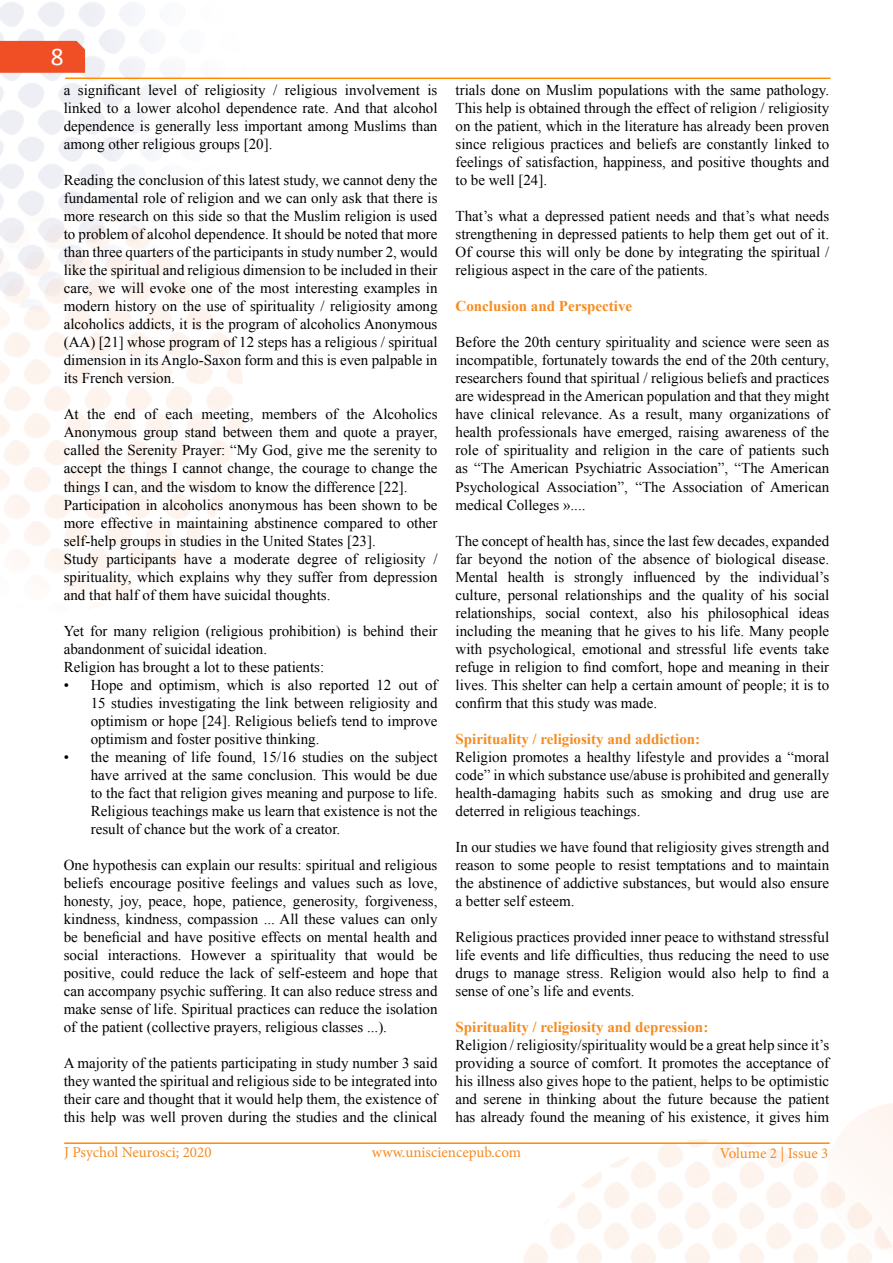
<style>
.page{position:relative;width:893px;height:1263px;background:#fff}
.page>*{position:absolute;margin:0;border:0;box-sizing:border-box;transform-origin:0 0}
.t1{font:25.5px "Calibri";color:#fff}
.t2{font:15px/18px "Times New Roman";color:#000;text-align:justify}
.t3{font:700 15px "Times New Roman";color:#f68b1f}
.t4{font:15px "Minion Pro";color:#f68b20}
</style>
<div class="page">
<svg style="left:841px;top:1103px;width:52px;height:36px"></svg>
<div style="left:0;top:41px;width:85px;height:32px;background:#f04e25"></div>
<hr style="left:64px;top:1142px;width:766px;height:2px;background:#ff8b01">
<hr style="left:65px;top:78px;width:765px;height:1px;background:#ff8b01">
<h1 class="t1" style="left:51px;top:40px;width:14px">8</h1>
<p class="t2" style="left:64px;top:81px;width:375px">a significant level of religiosity / religious involvement is linked to a lower alcohol dependence rate. And that alcohol dependence is generally less important among Muslims than among other religious groups [20].</p>
<p class="t2" style="left:64px;top:171px;width:375px">Reading the conclusion of this latest study, we cannot deny the fundamental role of religion and we can only ask that there is more research on this side so that the Muslim religion is used to problem of alcohol dependence. It should be noted that more than three quarters of the participants in study number 2, would like the spiritual and religious dimension to be included in their care, we will evoke one of the most interesting examples in modern history on the use of spirituality / religiosity among alcoholics addicts, it is the program of alcoholics Anonymous (AA) [21] whose program of 12 steps has a religious / spiritual dimension in its Anglo-Saxon form and this is even palpable in its French version.</p>
<p class="t2" style="left:64px;top:405px;width:375px;text-align:left">At the end of each meeting, members of the Alcoholics Anonymous group stand between them and quote a prayer, called the Serenity Prayer: “My God, give me the serenity to accept the things I cannot change, the courage to change the things I can, and the wisdom to know the difference [22].<br>Participation in alcoholics anonymous has been shown to be more effective in maintaining abstinence compared to other self-help groups in studies in the United States [23].<br>Study participants have a moderate degree of religiosity / spirituality, which explains why they suffer from depression and that half of them have suicidal thoughts.</p>
<p class="t2" style="left:64px;top:621px;width:375px;text-align:left">Yet for many religion (religious prohibition) is behind their abandonment of suicidal ideation.<br>Religion has brought a lot to these patients:</p>
<p class="t2" style="left:91px;top:675px;width:348px;text-indent:-27px">• Hope and optimism, which is also reported 12 out of 15 studies investigating the link between religiosity and optimism or hope [24]. Religious beliefs tend to improve optimism and foster positive thinking.</p>
<p class="t2" style="left:91px;top:747px;width:348px;text-indent:-27px">• the meaning of life found, 15/16 studies on the subject have arrived at the same conclusion. This would be due to the fact that religion gives meaning and purpose to life.<br>Religious teachings make us learn that existence is not the result of chance but the work of a creator.</p>
<p class="t2" style="left:64px;top:855px;width:375px">One hypothesis can explain our results: spiritual and religious beliefs encourage positive feelings and values such as love, honesty, joy, peace, hope, patience, generosity, forgiveness, kindness, kindness, compassion ... All these values can only be beneficial and have positive effects on mental health and social interactions. However a spirituality that would be positive, could reduce the lack of self-esteem and hope that can accompany psychic suffering. It can also reduce stress and make sense of life. Spiritual practices can reduce the isolation of the patient (collective prayers, religious classes ...).</p>
<p class="t2" style="left:64px;top:1053px;width:375px">A majority of the patients participating in study number 3 said they wanted the spiritual and religious side to be integrated into their care and thought that it would help them, the existence of this help was well proven during the studies and the clinical</p>
<p class="t2" style="left:455px;top:81px;width:375px">trials done on Muslim populations with the same pathology.<br>This help is obtained through the effect of religion / religiosity on the patient, which in the literature has already been proven since religious practices and beliefs are constantly linked to feelings of satisfaction, happiness, and positive thoughts and to be well [24].</p>
<p class="t2" style="left:455px;top:207px;width:375px">That’s what a depressed patient needs and that’s what needs strengthening in depressed patients to help them get out of it.<br>Of course this will only be done by integrating the spiritual / religious aspect in the care of the patients.</p>
<p class="t3" style="left:455px;top:296px;width:178px">Conclusion and Perspective</p>
<p class="t2" style="left:455px;top:333px;width:375px">Before the 20th century spirituality and science were seen as incompatible, fortunately towards the end of the 20th century, researchers found that spiritual / religious beliefs and practices are widespread in the American population and that they might have clinical relevance. As a result, many organizations of health professionals have emerged, raising awareness of the role of spirituality and religion in the care of patients such as “The American Psychiatric Association”, “The American Psychological Association”, “The Association of American medical Colleges »....</p>
<p class="t2" style="left:455px;top:531px;width:375px">The concept of health has, since the last few decades, expanded far beyond the notion of the absence of biological disease.<br>Mental health is strongly influenced by the individual’s culture, personal relationships and the quality of his social relationships, social context, also his philosophical ideas including the meaning that he gives to his life. Many people with psychological, emotional and stressful life events take refuge in religion to find comfort, hope and meaning in their lives. This shelter can help a certain amount of people; it is to confirm that this study was made.</p>
<p class="t3" style="left:455px;top:728px;width:246px">Spirituality / religiosity and addiction:</p>
<p class="t2" style="left:455px;top:747px;width:375px">Religion promotes a healthy lifestyle and provides a “moral code” in which substance use/abuse is prohibited and generally health-damaging habits such as smoking and drug use are deterred in religious teachings.</p>
<p class="t2" style="left:455px;top:837px;width:375px">In our studies we have found that religiosity gives strength and reason to some people to resist temptations and to maintain the abstinence of addictive substances, but would also ensure a better self esteem.</p>
<p class="t2" style="left:455px;top:927px;width:375px">Religious practices provided inner peace to withstand stressful life events and life difficulties, thus reducing the need to use drugs to manage stress. Religion would also help to find a sense of one’s life and events.</p>
<p class="t3" style="left:455px;top:1016px;width:254px">Spirituality / religiosity and depression:</p>
<p class="t2" style="left:455px;top:1035px;width:375px">Religion / religiosity/spirituality would be a great help since it’s providing a source of comfort. It promotes the acceptance of his illness also gives hope to the patient, helps to be optimistic and serene in thinking about the future because the patient has already found the meaning of his existence, it gives him</p>
<p class="t4" style="left:64px;top:1142px;width:149px">J Psychol Neurosci; 2020</p>
<p class="t4" style="left:372px;top:1142px;width:151px">www.unisciencepub.com</p>
<p class="t4" style="left:720px;top:1143px;width:110px">Volume 2 | Issue 3</p>
</div>
